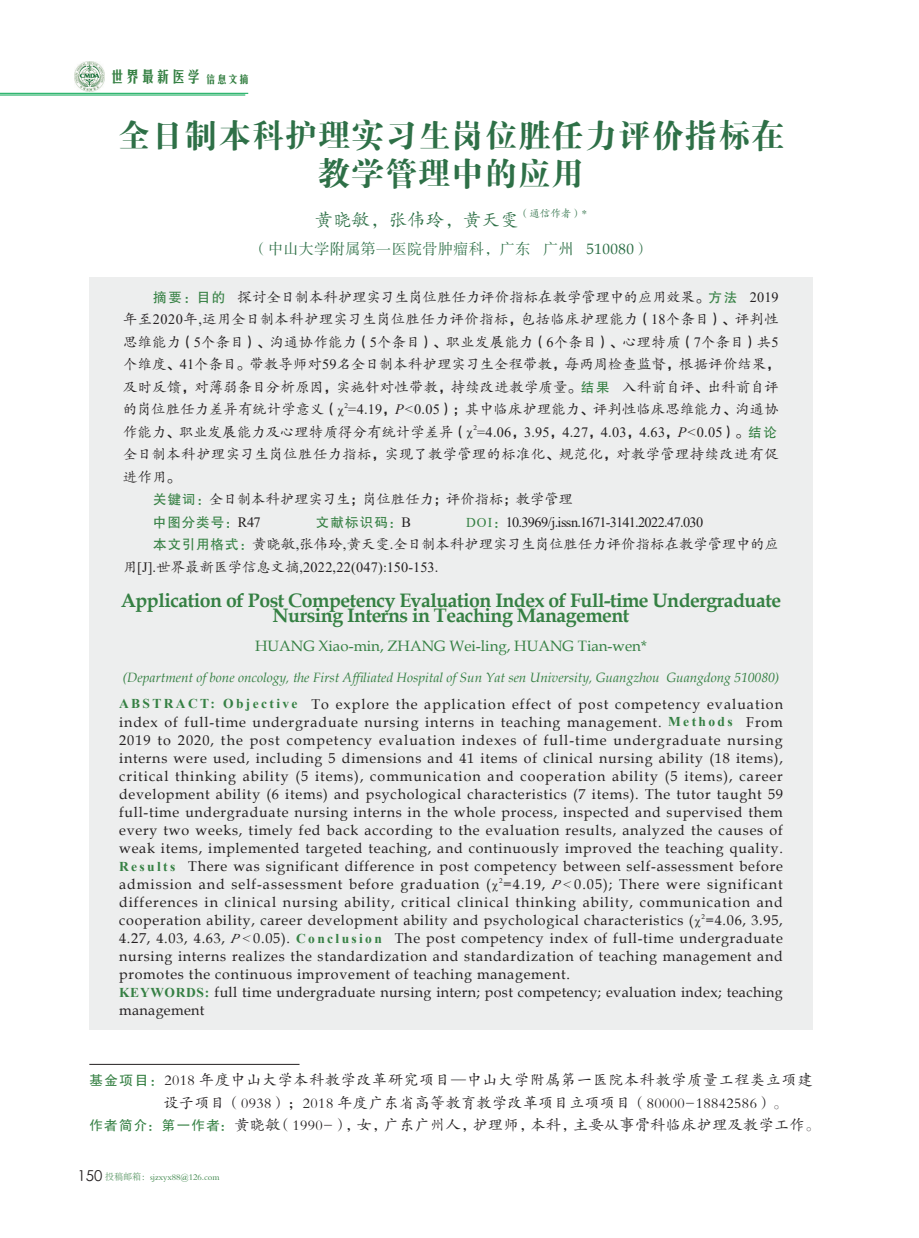
<style>
.page{position:relative;width:919px;height:1238px;background:#fff}
.page>*{position:absolute;margin:0;border:0;box-sizing:border-box;transform-origin:0 0}
.t1{font:33px/38.1px "FZDBSK GBK1 0";letter-spacing:.01em;color:#2e7047;text-align:center}
.t2{font:700 19.5px/15px "Book Antiqua";letter-spacing:-.025em;color:#358043;text-align:center}
.t3{font:18px "FZKTJW GB1 0";letter-spacing:.03em;color:#2e7047}
.t4{font:15.3px "FZMHJW GB1 0";color:#358043}
.t5{font:15px "FZKTK GBK1 0";letter-spacing:.03em;color:#231f20}
.t6{font:15px "FZKTK GBK1 0";letter-spacing:.05em;color:#231f20}
.t7{font:15px "Book Antiqua";color:#358043}
.t8{font:15px "FZSSJW GB1 0";letter-spacing:.03em;color:#2e7047}
.t9{font:14.25px/18px "Book Antiqua";letter-spacing:.05em;color:#231f20}
.t10{font:14.25px/22.5px "FZKTK GBK1 0";letter-spacing:.015em;color:#231f20}
.t11{font:14.25px "Times New Roman";letter-spacing:-.035em;color:#231f20}
.t12{font:14.25px "FZKTK GBK1 0";letter-spacing:.035em;color:#231f20}
.t13{font:14.25px "Times New Roman";letter-spacing:.015em;color:#231f20}
.t14{font:14.25px "Times New Roman";letter-spacing:.025em;color:#231f20}
.t15{font:italic 13.5px "Book Antiqua";color:#358043}
.t16{font:11.25px "H Yk 2 gj";color:#231f20;scale:.91 1}
.t17{font:10.5px "FZKTJW GB1 0";color:#2e7047}
.t18{font:9px "FZKTK GBK1 0";color:#358043}
.t19{font:7.8px "FZSSK GBK1 0";color:#307440;scale:.95 1}
.t20{font:7.05px "Book Antiqua";color:#231f20}
.t21{font:4.35px "FZSSK GBK1 0";color:#307440;scale:.95 1}
.s1{font-family:"FZSSK GBK1 0"}
.s2{font-family:"Book Antiqua"}
.s3{font-family:"FZHTJW GB1 0";font-size:13.5px;color:#358043}
.s4{font-family:"FZHTK GBK1 0"}
.s5{font-family:"Times New Roman"}
.s6{font-family:"Times New Roman";font-style:italic}
.s7{font-style:italic}
.s8{font-family:"FZKTK GBK1 0"}
.s9{font-size:13.5px;color:#358043}
.s10{font-family:"Times New Roman";font-weight:700;font-size:13.5px;color:#358043}
.s11{font-family:"Times New Roman";font-style:italic;font-size:13.5px}
.s12{font-family:"FZHTK GBK1 0";font-size:13.5px;color:#358043}
.s13{font-family:"ST Xihei";font-size:15px;color:#231f20}
.s14{font-family:"Adobe Song Std";font-weight:300}
</style>
<div class="page">
<img style="left:80px;top:62px;width:24px;height:30px">
<svg style="left:74px;top:64px;width:6px;height:25px"></svg>
<hr style="left:0;top:93px;width:248px;height:1px;background:#00a54f">
<hr style="left:0;top:95px;width:245px;height:1px;background:#00a54f">
<hr style="left:89px;top:1063px;width:210px;height:1px;background:#231f20">
<div style="left:89px;top:277px;width:723px;height:219px;background:#edeeee"></div>
<div style="left:89px;top:479px;width:723px;height:40px;background:#edeeee"></div>
<div style="left:89px;top:502px;width:723px;height:39px;background:#edeeee"></div>
<div style="left:89px;top:524px;width:723px;height:62px;background:#edeeee"></div>
<div style="left:89px;top:578px;width:723px;height:60px;background:#edeeee"></div>
<div style="left:89px;top:625px;width:723px;height:40px;background:#edeeee"></div>
<div style="left:89px;top:657px;width:723px;height:39px;background:#edeeee"></div>
<div style="left:89px;top:684px;width:723px;height:309px;background:#edeeee"></div>
<div style="left:89px;top:972px;width:723px;height:57px;background:#edeeee"></div>
<p class="t4" style="left:110px;top:67px;width:142px">世界最新医学<sub>信息文摘</sub></p>
<h1 class="t1" style="left:118px;top:118px;width:668px">全日制本科 护理实习生 岗位胜任力评价指标在教学管理中的应用</h1>
<p class="t3" style="left:315px;top:210px;width:205px">黄晓敏，张伟玲，黄天雯</p>
<p class="t17" style="left:519px;top:208px;width:70px">（通信作者）<span class="s1">*</span></p>
<p class="t8" style="left:252px;top:241px;width:398px">（ 中山大学附属第一医院骨肿瘤科，广东 广州 <span class="s2">510080</span>）</p>
<p class="t10" style="left:123px;top:286px;width:659px;text-indent:30px"><span class="s3">摘要：目的</span> 探讨全日制本科护理实习生岗位胜任力评价指标在教学管理中的应用效果<span class="s4">。</span><span class="s3">方法</span> <span class="s5">2019</span>年至<span class="s5">2020</span>年<span class="s5">,</span>运用全日制本科护理实习生岗位胜任力评价指标<span class="s4">，</span>包括临床护理能力<span class="s4">（</span><span class="s5">18</span>个条目<span class="s4">）、</span>评判性思维能力<span class="s4">（</span><span class="s5">5</span>个条目<span class="s4">）、</span>沟通协作能力<span class="s4">（</span><span class="s5">5</span>个条目<span class="s4">）、</span>职业发展能力<span class="s4">（</span><span class="s5">6</span>个条目<span class="s4">）、</span>心理特质<span class="s4">（</span><span class="s5">7</span>个条目<span class="s4">）</span>共<span class="s5">5</span>个维度<span class="s4">、</span><span class="s5">41</span>个条目<span class="s4">。</span>带教导师对<span class="s5">59</span>名全日制本科护理实习生全程带教<span class="s4">，</span>每两周检查监督<span class="s4">，</span>根据评价结果<span class="s4">，</span>及时反馈<span class="s4">，</span>对薄弱条目分析原因<span class="s4">，</span>实施针对性带教<span class="s4">，</span>持续改进教学质量<span class="s4">。</span><span class="s3">结果</span> 入科前自评<span class="s4">、</span>出科前自评的岗位胜任力差异有统计学意义<span class="s4">（</span></p>
<p class="t19" style="left:186px;top:131px;width:33px">信息文摘</p>
<p class="t21" style="left:185px;top:140px;width:35px">(连续型电子期刊)</p>
<p class="t16" style="left:190px;top:313px;width:29px">2021</p>
<p class="t10" style="left:123px;top:398px;width:657px;text-indent:225px"><span class="s5">=4.19</span><span class="s4">，</span><span class="s6">P&lt;</span><span class="s5">0.05</span><span class="s4">）；</span>其中临床护理能力<span class="s4">、</span>评判性临床思维能力<span class="s4">、</span>沟通协作能力<span class="s4">、</span>职业发展能力及心理特质得分有统计学差异<span class="s4">（</span></p>
<p class="t20" style="left:344px;top:400px;width:5px">2</p>
<p class="t20" style="left:473px;top:423px;width:5px">2</p>
<p class="t14" style="left:477px;top:422px;width:301px">=4.06<span class="s4">，</span>3.95<span class="s4">，</span>4.27<span class="s4">，</span>4.03<span class="s4">，</span>4.63<span class="s4">，</span><span class="s7">P&lt;</span>0.05<span class="s4">）。</span><span class="s3">结论</span></p>
<p class="t12" style="left:123px;top:447px;width:657px">全日制本科护理实习生岗位胜任力指标<span class="s4">，</span>实现了教学管理的标准化<span class="s4">、</span>规范化<span class="s4">，</span>对教学管理持续改进有促</p>
<p class="t10" style="left:123px;top:466px;width:59px">进作用<span class="s4">。</span></p>
<p class="t10" style="left:153px;top:488px;width:421px"><span class="s3">关键词：</span>全日制本科护理实习生<span class="s4">；</span>岗位胜任力<span class="s4">；</span>评价指标<span class="s4">；</span>教学管理</p>
<p class="t11" style="left:153px;top:512px;width:551px"><span class="s3">中图分类号：</span>R47<span class="s8">　　　　</span><span class="s3">文献标识码：</span>B<span class="s8">　　　　</span><span class="s9">DOI</span><span class="s3">：</span>10.3969/j.issn.1671-3141.2022.47.030</p>
<p class="t10" style="left:153px;top:533px;width:627px"><span class="s3">本文引用格式：</span>黄晓敏<span class="s5">,</span>张伟玲<span class="s5">,</span>黄天雯<span class="s5">.</span>全日制本科护理实习生岗位胜任力评价指标在教学管理中的应</p>
<p class="t13" style="left:123px;top:557px;width:317px"><span class="s8">用</span>[J].<span class="s8">世界最新医学信息文摘</span>,2022,22(047):150-153.</p>
<h2 class="t2" style="left:121px;top:593px;width:661px">Application of Post Competency Evaluation Index of Full-time Undergraduate<br>Nursing Interns in Teaching Management</h2>
<p class="t7" style="left:255px;top:635px;width:393px">HUANG Xiao-min, ZHANG Wei-ling, HUANG Tian-wen*</p>
<p class="t15" style="left:123px;top:667px;width:658px">(Department of bone oncology, the First Affiliated Hospital of Sun Yat sen University, Guangzhou Guangdong 510080)</p>
<p class="t9" style="left:119px;top:694px;width:665px"><span class="s10">ABSTRACT: Objective</span> To explore the application effect of post competency evaluation index of full-time undergraduate nursing interns in teaching management. <span class="s10">Methods</span> From 2019 to 2020, the post competency evaluation indexes of full-time undergraduate nursing interns were used, including 5 dimensions and 41 items of clinical nursing ability (18 items), critical thinking ability (5 items), communication and cooperation ability (5 items), career development ability (6 items) and psychological characteristics (7 items). The tutor taught 59 full-time undergraduate nursing interns in the whole process, inspected and supervised them every two weeks, timely fed back according to the evaluation results, analyzed the causes of weak items, implemented targeted teaching, and continuously improved the teaching quality.<br><span class="s10">Results</span> There was significant difference in post competency between self-assessment before admission and self-assessment before graduation ( <sup>2</sup>=4.19, <span class="s11">P&lt;</span>0.05); There were significant differences in clinical nursing ability, critical clinical thinking ability, communication and cooperation ability, career development ability and psychological characteristics ( <sup>2</sup>=4.06, 3.95, 4.27, 4.03, 4.63, <span class="s11">P&lt;</span>0.05). <span class="s10">Conclusion</span> The post competency index of full-time undergraduate nursing interns realizes the standardization and standardization of teaching management and promotes the continuous improvement of teaching management.<br><span class="s10">KEYWORDS:</span> full time undergraduate nursing intern; post competency; evaluation index; teaching management</p>
<p class="t6" style="left:89px;top:1072px;width:724px"><span class="s12">基金项目：</span>2018 年度中山大学本科教学改革研究项目—中山大学附属第一医院本科教学质量工程类立项建</p>
<p class="t5" style="left:164px;top:1094px;width:625px">设子项目（0938）；2018 年度广东省高等教育教学改革项目立项项目（80000-18842586）。</p>
<p class="t5" style="left:89px;top:1117px;width:732px"><span class="s12">作者简介：第一作者：</span>黄晓敏（1990-），女，广东广州人，护理师，本科，主要从事骨科临床护理及教学工作。</p>
<p class="t18" style="left:78px;top:1171px;width:144px"><span class="s13">150</span> <span class="s14">投稿邮箱：</span>sjzxyx88@126.com</p>
</div>
